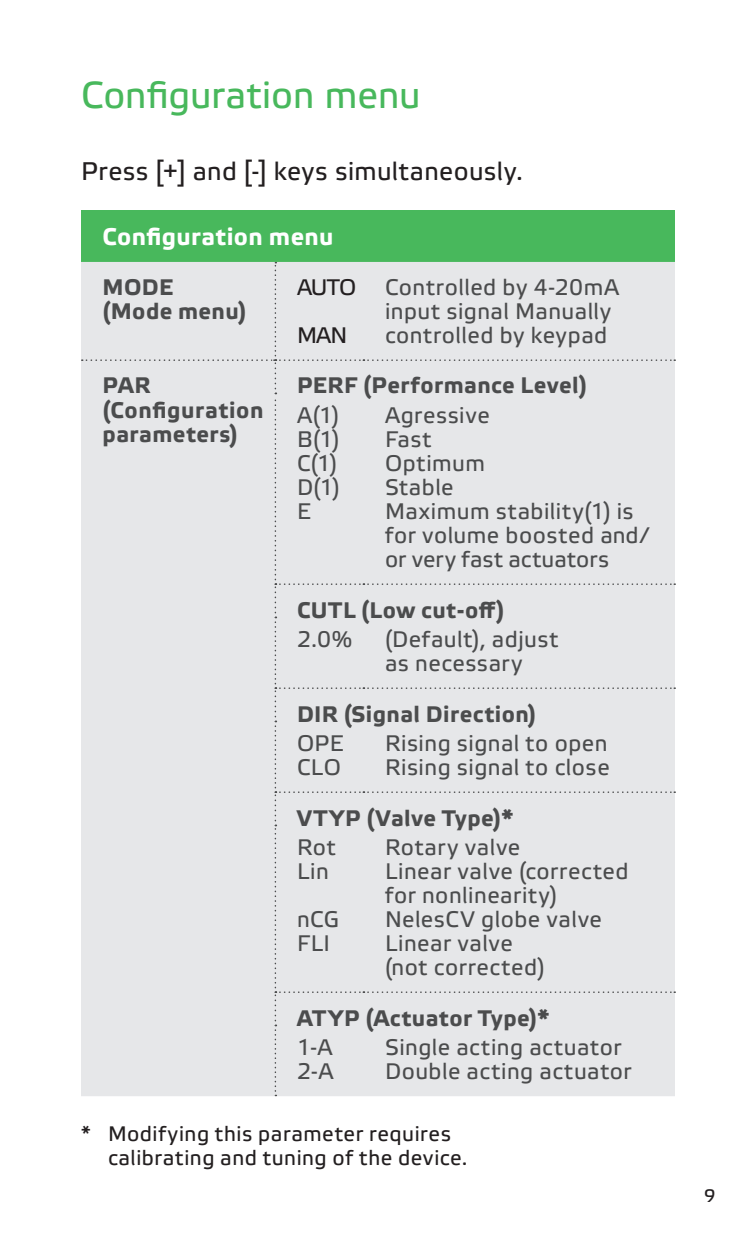
<style>
.page{position:relative;width:756px;height:1242px;background:#fff}
.page>*{position:absolute;margin:0;border:0;box-sizing:border-box;transform-origin:0 0}
.t1{font:37.5px "Etelka Text";color:#48b85c}
.t2{font:25.5px "Etelka Text";letter-spacing:.015em;color:#231f20}
.t3{font:700 24px "Etelka Text";letter-spacing:.015em;color:#fff}
.t4{font:22.5px/24px "Etelka Text";letter-spacing:.02em;color:#4b4c4d}
.t5{font:700 22.5px/24px "Etelka Text";letter-spacing:.025em;color:#4b4c4d}
.t6{font:22.5px/48px "Etelka Text";letter-spacing:-.04em;color:#231f20}
.t7{font:21px/24px "Etelka Text";letter-spacing:.025em;color:#231f20}
.t8{font:18px "Etelka Text";color:#231f20}
</style>
<div class="page">
<div style="left:81px;top:211px;width:594px;height:51px;background:#48b85c"></div>
<div style="left:82px;top:262px;width:593px;height:834px;background:#e6e7e9"></div>
<h1 class="t1" style="left:81px;top:72px;width:341px">Configuration menu</h1>
<p class="t2" style="left:81px;top:156px;width:443px">Press [+] and [-] keys simultaneously.</p>
<p class="t3" style="left:103px;top:221px;width:232px">Configuration menu</p>
<p class="t5" style="left:103px;top:276px;width:145px">MODE (Mode menu)</p>
<p class="t6" style="left:297px;top:264px;width:61px">AUTO<br>MAN</p>
<p class="t4" style="left:385px;top:276px;width:236px">Controlled by 4-20mA input signal Manually controlled by keypad</p>
<p class="t5" style="left:103px;top:374px;width:163px">PAR (Configuration parameters)</p>
<p class="t5" style="left:297px;top:374px;width:292px">PERF (Performance Level)</p>
<p class="t4" style="left:297px;top:404px;width:44px;text-align:justify">A(1)<br>B(1)<br>C(1)<br>D(1)<br>E</p>
<p class="t4" style="left:385px;top:404px;width:265px">Agressive<br>Fast<br>Optimum<br>Stable<br>Maximum stability(1) is for volume boosted and/ or very fast actuators</p>
<p class="t5" style="left:297px;top:598px;width:209px">CUTL (Low cut-off)</p>
<p class="t4" style="left:297px;top:628px;width:57px">2.0%</p>
<p class="t4" style="left:385px;top:628px;width:175px">(Default), adjust as necessary</p>
<p class="t5" style="left:297px;top:702px;width:241px">DIR (Signal Direction)</p>
<p class="t4" style="left:297px;top:732px;width:48px">OPE<br>CLO</p>
<p class="t4" style="left:385px;top:732px;width:226px">Rising signal to open<br>Rising signal to close</p>
<p class="t5" style="left:297px;top:806px;width:218px">VTYP (Valve Type)*</p>
<p class="t4" style="left:297px;top:836px;width:40px">Rot<br>Lin</p>
<p class="t4" style="left:297px;top:908px;width:44px">nCG<br>FLI</p>
<p class="t4" style="left:385px;top:836px;width:245px">Rotary valve<br>Linear valve (corrected for nonlinearity)<br>NelesCV globe valve<br>Linear valve<br>(not corrected)</p>
<p class="t5" style="left:297px;top:1006px;width:254px">ATYP (Actuator Type)*</p>
<p class="t4" style="left:297px;top:1036px;width:38px">1-A<br>2-A</p>
<p class="t4" style="left:385px;top:1036px;width:248px">Single acting actuator<br>Double acting actuator</p>
<p class="t7" style="left:108px;top:1122px;width:361px;text-indent:-27px">* Modifying this parameter requires calibrating and tuning of the device.</p>
<p class="t8" style="left:704px;top:1184px;width:13px">9</p>
</div>
